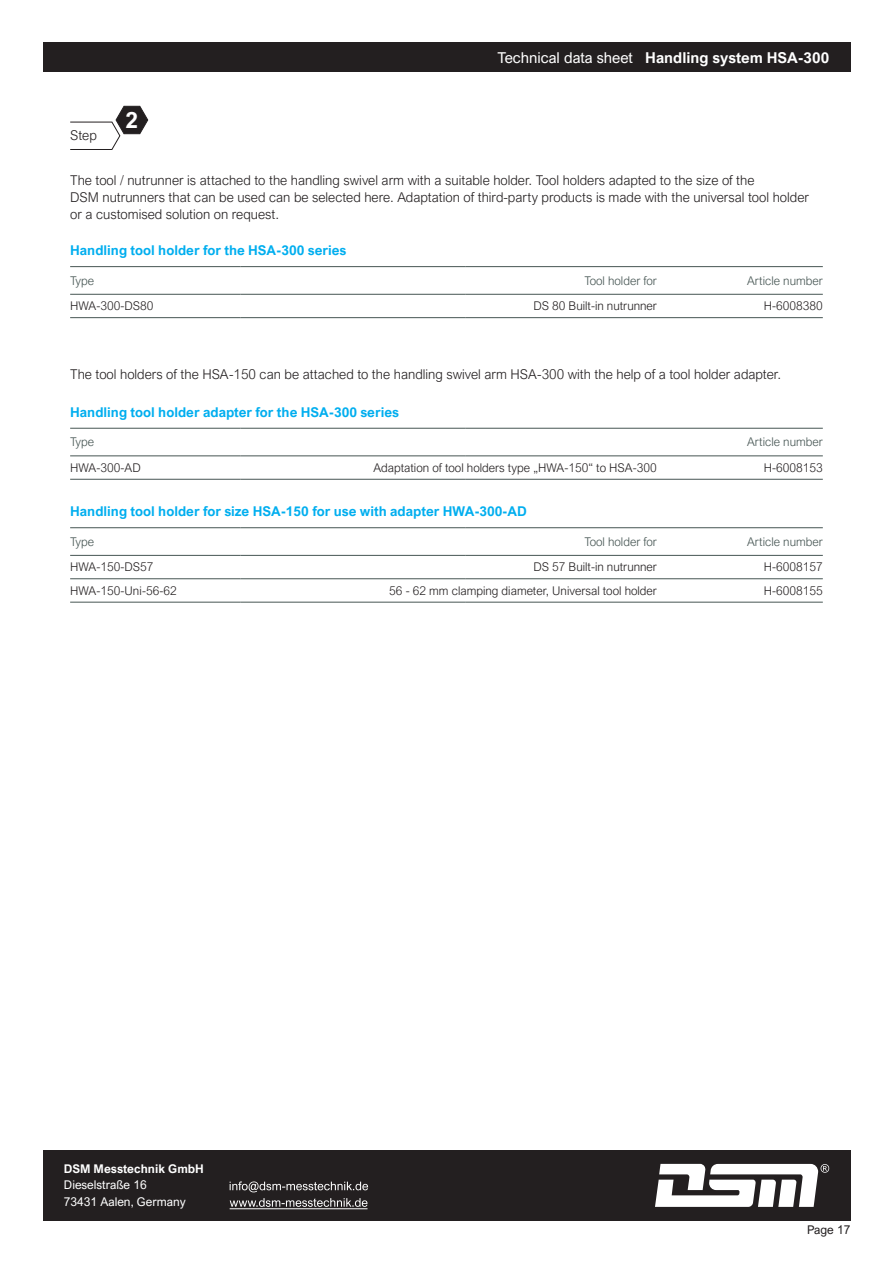
<style>
.page{position:relative;width:893px;height:1263px;background:#fff}
.page>*{position:absolute;margin:0;border:0;box-sizing:border-box;transform-origin:0 0}
.t1{font:700 22.5px "Arial Nova";color:#fff}
.t2{font:700 15px "Arial Nova";color:#fff}
.t3{font:300 13.5px/17.2px "Arial Nova";color:#231f20}
.t4{font:700 13.5px "Arial Nova";color:#00aeef}
.t5{font:300 12px "Arial Nova";color:#231f20}
.t6{font:300 12px "Arial Nova";color:#465553}
.t7{font:12px/16.5px "Arial Nova";color:#fff}
.t8{font:700 12px "Arial Nova";color:#fff}
.t9{font:12px "Arial Nova";letter-spacing:-.005em;color:#231f20}
.s1{font-weight:400}
</style>
<div class="page">
<div style="left:43px;top:43px;width:807px;height:29px;background:#231f20"></div>
<div style="left:43px;top:1150px;width:807px;height:70px;background:#231f20"></div>
<svg style="left:655px;top:1164px;width:174px;height:43px"></svg>
<svg style="left:70px;top:105px;width:79px;height:45px"></svg>
<hr style="left:70px;top:317px;width:170px;height:1px;background:#465553">
<hr style="left:240px;top:317px;width:226px;height:1px;background:#465553">
<hr style="left:466px;top:317px;width:191px;height:1px;background:#465553">
<hr style="left:657px;top:317px;width:166px;height:1px;background:#465553">
<hr style="left:70px;top:266px;width:170px;height:1px;background:#465553">
<hr style="left:240px;top:266px;width:226px;height:1px;background:#465553">
<hr style="left:466px;top:266px;width:191px;height:1px;background:#465553">
<hr style="left:657px;top:266px;width:166px;height:1px;background:#465553">
<hr style="left:70px;top:294px;width:170px;height:1px;background:#465553">
<hr style="left:240px;top:294px;width:226px;height:1px;background:#465553">
<hr style="left:466px;top:294px;width:191px;height:1px;background:#465553">
<hr style="left:657px;top:294px;width:166px;height:1px;background:#465553">
<hr style="left:70px;top:479px;width:170px;height:1px;background:#465553">
<hr style="left:240px;top:479px;width:226px;height:1px;background:#465553">
<hr style="left:466px;top:479px;width:191px;height:1px;background:#465553">
<hr style="left:657px;top:479px;width:166px;height:1px;background:#465553">
<hr style="left:70px;top:428px;width:170px;height:1px;background:#465553">
<hr style="left:240px;top:428px;width:226px;height:1px;background:#465553">
<hr style="left:466px;top:428px;width:191px;height:1px;background:#465553">
<hr style="left:657px;top:428px;width:166px;height:1px;background:#465553">
<hr style="left:70px;top:455px;width:170px;height:1px;background:#465553">
<hr style="left:240px;top:455px;width:226px;height:1px;background:#465553">
<hr style="left:466px;top:455px;width:191px;height:1px;background:#465553">
<hr style="left:657px;top:455px;width:166px;height:1px;background:#465553">
<hr style="left:70px;top:555px;width:170px;height:1px;background:#465553">
<hr style="left:240px;top:555px;width:226px;height:1px;background:#465553">
<hr style="left:466px;top:555px;width:191px;height:1px;background:#465553">
<hr style="left:657px;top:555px;width:166px;height:1px;background:#465553">
<hr style="left:70px;top:578px;width:170px;height:1px;background:#465553">
<hr style="left:240px;top:578px;width:226px;height:1px;background:#465553">
<hr style="left:466px;top:578px;width:191px;height:1px;background:#465553">
<hr style="left:657px;top:578px;width:166px;height:1px;background:#465553">
<hr style="left:70px;top:602px;width:170px;height:1px;background:#465553">
<hr style="left:240px;top:602px;width:226px;height:1px;background:#465553">
<hr style="left:466px;top:602px;width:191px;height:1px;background:#465553">
<hr style="left:657px;top:602px;width:166px;height:1px;background:#465553">
<hr style="left:70px;top:527px;width:170px;height:1px;background:#465553">
<hr style="left:240px;top:527px;width:226px;height:1px;background:#465553">
<hr style="left:466px;top:527px;width:191px;height:1px;background:#465553">
<hr style="left:657px;top:527px;width:166px;height:1px;background:#465553">
<svg style="left:230px;top:1181px;width:138px;height:11px"></svg>
<svg style="left:230px;top:1198px;width:137px;height:9px"></svg>
<hr style="left:230px;top:1208px;width:137px;height:1px;background:#fff">
<p class="t2" style="left:497px;top:51px;width:333px"><span class="s1">Technical data sheet</span> Handling system HSA-300</p>
<h1 class="t1" style="left:125px;top:111px;width:14px">2</h1>
<p class="t3" style="left:70px;top:127px;width:28px">Step</p>
<p class="t3" style="left:70px;top:173px;width:740px">The tool / nutrunner is attached to the handling swivel arm with a suitable holder. Tool holders adapted to the size of the<br>DSM nutrunners that can be used can be selected here. Adaptation of third-party products is made with the universal tool holder or a customised solution on request.</p>
<p class="t4" style="left:70px;top:245px;width:278px">Handling tool holder for the HSA-300 series</p>
<p class="t6" style="left:70px;top:276px;width:25px">Type</p>
<p class="t6" style="left:584px;top:276px;width:74px">Tool holder for</p>
<p class="t6" style="left:747px;top:276px;width:77px">Article number</p>
<p class="t5" style="left:70px;top:301px;width:85px">HWA-300-DS80</p>
<p class="t5" style="left:533px;top:301px;width:125px">DS 80 Built-in nutrunner</p>
<p class="t5" style="left:764px;top:301px;width:61px">H-6008380</p>
<p class="t3" style="left:70px;top:367px;width:712px">The tool holders of the HSA-150 can be attached to the handling swivel arm HSA-300 with the help of a tool holder adapter.</p>
<p class="t4" style="left:70px;top:407px;width:330px">Handling tool holder adapter for the HSA-300 series</p>
<p class="t6" style="left:70px;top:437px;width:25px">Type</p>
<p class="t6" style="left:747px;top:437px;width:77px">Article number</p>
<p class="t5" style="left:70px;top:463px;width:72px">HWA-300-AD</p>
<p class="t5" style="left:374px;top:461px;width:285px">Adaptation of tool holders type „HWA-150“ to HSA-300</p>
<p class="t5" style="left:764px;top:463px;width:61px">H-6008153</p>
<p class="t4" style="left:70px;top:506px;width:458px">Handling tool holder for size HSA-150 for use with adapter HWA-300-AD</p>
<p class="t6" style="left:70px;top:537px;width:25px">Type</p>
<p class="t6" style="left:584px;top:537px;width:74px">Tool holder for</p>
<p class="t6" style="left:747px;top:537px;width:77px">Article number</p>
<p class="t5" style="left:70px;top:562px;width:85px">HWA-150-DS57</p>
<p class="t5" style="left:533px;top:562px;width:125px">DS 57 Built-in nutrunner</p>
<p class="t5" style="left:764px;top:562px;width:61px">H-6008157</p>
<p class="t5" style="left:70px;top:586px;width:108px">HWA-150-Uni-56-62</p>
<p class="t5" style="left:389px;top:586px;width:269px">56 - 62 mm clamping diameter, Universal tool holder</p>
<p class="t5" style="left:764px;top:586px;width:61px">H-6008155</p>
<p class="t8" style="left:64px;top:1163px;width:142px">DSM Messtechnik GmbH</p>
<p class="t7" style="left:64px;top:1177px;width:123px">Dieselstraße 16<br>73431 Aalen, Germany</p>
<p class="t9" style="left:807px;top:1224px;width:45px">Page 17</p>
</div>
